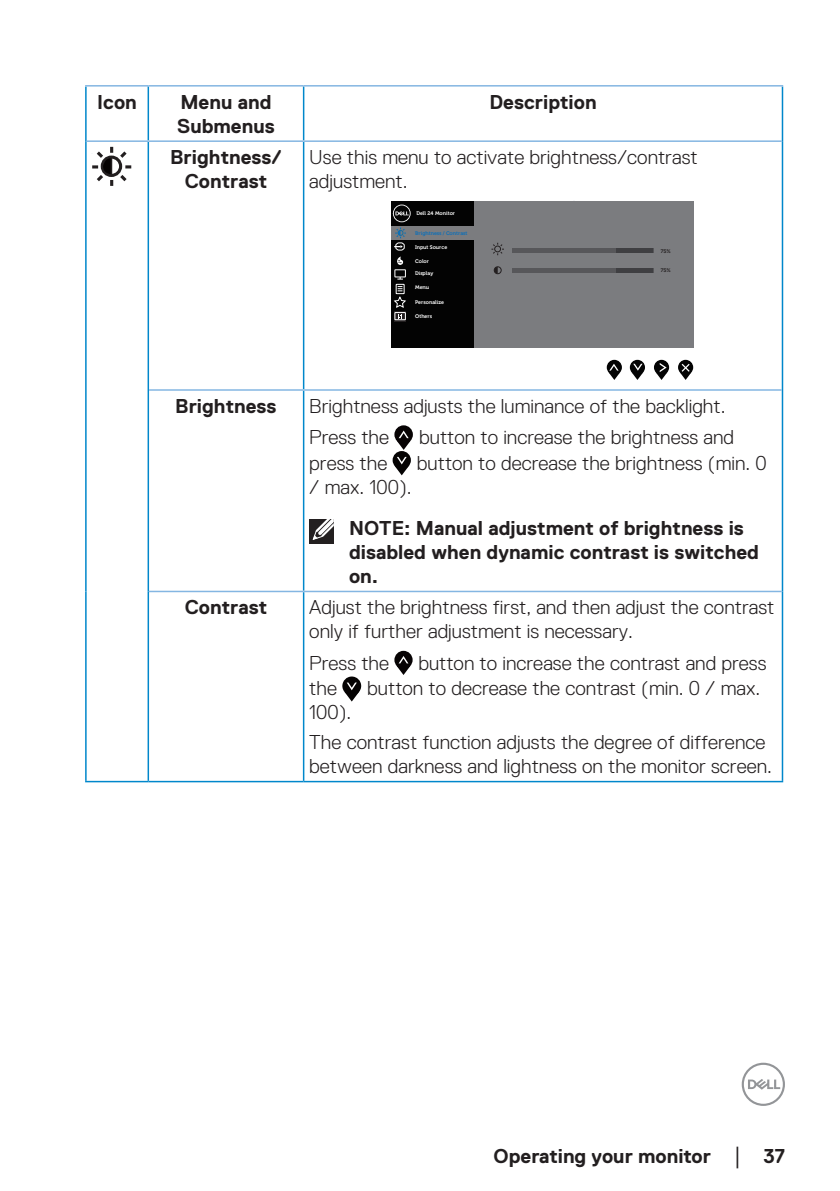
<style>
.page{position:relative;width:840px;height:1191px;background:#fff}
.page>*{position:absolute;margin:0;border:0;box-sizing:border-box;transform-origin:0 0}
.text_OSD_table{font:300 20px/24px "Dell Replica";color:#231f20}
.text{font:700 20px/24px "Dell Replica";color:#231f20}
.text_OSD_table-2{font:700 20px/24px "Dell Replica";color:#231f20}
.t1{font:700 5.2px "Museo For Dell";color:#fff}
.t2{font:700 5.2px "Museo For Dell";color:#0c6fb8}
.t3{font:700 5.2px "Museo For Dell";color:#231f20}
.s1{font-family:"Times New Roman";font-weight:400;font-size:18px}
</style>
<div class="page">
<svg style="left:741px;top:1062px;width:43px;height:44px"></svg>
<hr style="left:85px;top:87px;width:2px;height:54px;background:#0087cb">
<hr style="left:85px;top:85px;width:63px;height:2px;background:#84b6e2">
<hr style="left:147px;top:87px;width:2px;height:53px;background:#0087cb">
<hr style="left:148px;top:85px;width:155px;height:2px;background:#84b6e2">
<hr style="left:303px;top:87px;width:1px;height:53px;background:#0087cb">
<hr style="left:781px;top:87px;width:1px;height:54px;background:#0087cb">
<hr style="left:303px;top:85px;width:479px;height:2px;background:#84b6e2">
<hr style="left:85px;top:141px;width:2px;height:249px;background:#0087cb">
<hr style="left:85px;top:390px;width:2px;height:201px;background:#0087cb">
<hr style="left:85px;top:591px;width:2px;height:190px;background:#0087cb">
<hr style="left:87px;top:140px;width:61px;height:2px;background:#84b6e2">
<hr style="left:147px;top:142px;width:2px;height:248px;background:#0087cb">
<hr style="left:148px;top:140px;width:155px;height:2px;background:#84b6e2">
<hr style="left:303px;top:142px;width:1px;height:247px;background:#0087cb">
<hr style="left:781px;top:141px;width:1px;height:249px;background:#0087cb">
<hr style="left:303px;top:140px;width:478px;height:2px;background:#84b6e2">
<hr style="left:147px;top:390px;width:2px;height:201px;background:#0087cb">
<hr style="left:149px;top:389px;width:154px;height:2px;background:#84b6e2">
<hr style="left:303px;top:391px;width:1px;height:200px;background:#0087cb">
<hr style="left:781px;top:390px;width:1px;height:201px;background:#0087cb">
<hr style="left:303px;top:389px;width:478px;height:2px;background:#84b6e2">
<hr style="left:147px;top:591px;width:2px;height:190px;background:#0087cb">
<hr style="left:149px;top:591px;width:154px;height:1px;background:#84b6e2">
<hr style="left:303px;top:592px;width:1px;height:189px;background:#0087cb">
<hr style="left:781px;top:591px;width:1px;height:190px;background:#0087cb">
<hr style="left:303px;top:591px;width:478px;height:1px;background:#84b6e2">
<hr style="left:85px;top:781px;width:63px;height:1px;background:#0087cb">
<hr style="left:148px;top:781px;width:155px;height:1px;background:#0087cb">
<hr style="left:303px;top:781px;width:479px;height:1px;background:#0087cb">
<svg style="left:92px;top:147px;width:39px;height:39px"></svg>
<div style="left:391px;top:201px;width:302px;height:147px;background:#7b7c7f"></div>
<div style="left:391px;top:201px;width:83px;height:147px;background:#030303"></div>
<svg style="left:394px;top:245px;width:8px;height:3px"></svg>
<div style="left:394px;top:311px;width:11px;height:11px;background:#585556"></div>
<div style="left:394px;top:269px;width:11px;height:8px;border:1px solid #fff"></div>
<svg style="left:397px;top:277px;width:5px;height:3px"></svg>
<div style="left:394px;top:312px;width:11px;height:8px;border:1px solid #fff"></div>
<div style="left:395px;top:284px;width:9px;height:10px;border:1px solid #fff"></div>
<div style="left:391px;top:226px;width:84px;height:13px;background:#7b7c7f"></div>
<svg style="left:395px;top:228px;width:10px;height:10px"></svg>
<div style="left:512px;top:247px;width:140px;height:5px;background:#57575a"></div>
<div style="left:616px;top:247px;width:36px;height:5px;background:#3f3f42"></div>
<div style="left:512px;top:268px;width:140px;height:5px;background:#57575a"></div>
<div style="left:616px;top:268px;width:36px;height:5px;background:#3f3f42"></div>
<svg style="left:491px;top:243px;width:12px;height:12px"></svg>
<div style="left:493px;top:266px;width:8px;height:8px;border:1px solid #231f20;border-radius:50%"></div>
<svg style="left:494px;top:267px;width:3px;height:7px"></svg>
<svg style="left:606px;top:360px;width:15px;height:15px"></svg>
<svg style="left:629px;top:360px;width:15px;height:15px"></svg>
<svg style="left:653px;top:360px;width:15px;height:15px"></svg>
<svg style="left:677px;top:360px;width:15px;height:15px"></svg>
<svg style="left:608px;top:364px;width:11px;height:16px"></svg>
<svg style="left:655px;top:363px;width:12px;height:17px"></svg>
<svg style="left:631px;top:364px;width:12px;height:16px"></svg>
<svg style="left:679px;top:362px;width:12px;height:18px"></svg>
<div style="left:395px;top:242px;width:9px;height:8px;border:1px solid #fff;border-radius:3px"></div>
<svg style="left:397px;top:256px;width:6px;height:9px"></svg>
<svg style="left:393px;top:286px;width:13px;height:33px"></svg>
<svg style="left:392px;top:204px;width:18px;height:18px"></svg>
<svg style="left:394px;top:425px;width:18px;height:19px"></svg>
<svg style="left:396px;top:430px;width:14px;height:20px"></svg>
<div style="left:392px;top:451px;width:18px;height:18px;background:#050303;border-radius:50%"></div>
<svg style="left:394px;top:457px;width:14px;height:18px"></svg>
<div style="left:309px;top:519px;width:24px;height:24px;background:#231f20"></div>
<svg style="left:312px;top:519px;width:22px;height:22px"></svg>
<div style="left:394px;top:651px;width:18px;height:18px;background:#070304;border-radius:50%"></div>
<svg style="left:396px;top:656px;width:14px;height:19px"></svg>
<svg style="left:342px;top:676px;width:19px;height:19px"></svg>
<svg style="left:344px;top:682px;width:15px;height:19px"></svg>
<p class="text_OSD_table-2" style="left:97px;top:90px;width:41px">Icon</p>
<p class="text_OSD_table-2" style="left:177px;top:90px;width:99px">Menu and<br>Submenus</p>
<p class="text_OSD_table-2" style="left:489px;top:90px;width:108px">Description</p>
<p class="text_OSD_table-2" style="left:170px;top:145px;width:113px;text-align:center">Brightness/<br>Contrast</p>
<p class="text_OSD_table" style="left:309px;top:145px;width:390px">Use this menu to activate brightness/contrast adjustment.</p>
<p class="t1" style="left:416px;top:210px;width:40px">Dell 24 Monitor</p>
<p class="t2" style="left:415px;top:230px;width:54px">Brightness / Contrast</p>
<p class="t1" style="left:415px;top:244px;width:34px">Input Source</p>
<p class="t1" style="left:415px;top:258px;width:15px">Color</p>
<p class="t1" style="left:415px;top:271px;width:20px">Display</p>
<p class="t1" style="left:415px;top:313px;width:19px">Others</p>
<p class="t1" style="left:415px;top:284px;width:16px">Menu</p>
<p class="t1" style="left:415px;top:299px;width:30px">Personalize</p>
<p class="t3" style="left:660px;top:249px;width:12px">75%</p>
<p class="t3" style="left:660px;top:267px;width:12px">75%</p>
<p class="text_OSD_table-2" style="left:175px;top:394px;width:103px">Brightness</p>
<p class="text_OSD_table" style="left:309px;top:394px;width:417px">Brightness adjusts the luminance of the backlight.</p>
<p class="text_OSD_table" style="left:309px;top:425px;width:81px">Press the</p>
<p class="text_OSD_table" style="left:419px;top:425px;width:316px">button to increase the brightness and</p>
<p class="text_OSD_table" style="left:309px;top:451px;width:79px">press the</p>
<p class="text_OSD_table" style="left:417px;top:451px;width:351px">button to decrease the brightness (min. 0</p>
<p class="text_OSD_table" style="left:309px;top:475px;width:104px">/ max. 100).</p>
<p class="text" style="left:349px;top:516px;width:411px">NOTE: Manual adjustment of brightness is disabled when dynamic contrast is switched on.</p>
<p class="text_OSD_table-2" style="left:185px;top:595px;width:84px">Contrast</p>
<p class="text_OSD_table" style="left:309px;top:595px;width:466px">Adjust the brightness first, and then adjust the contrast only if further adjustment is necessary.</p>
<p class="text_OSD_table" style="left:309px;top:650px;width:81px">Press the</p>
<p class="text_OSD_table" style="left:418px;top:650px;width:349px">button to increase the contrast and press</p>
<p class="text_OSD_table" style="left:309px;top:676px;width:29px">the</p>
<p class="text_OSD_table" style="left:367px;top:676px;width:394px">button to decrease the contrast (min. 0 / max.</p>
<p class="text_OSD_table" style="left:309px;top:700px;width:44px">100).</p>
<p class="text_OSD_table" style="left:309px;top:730px;width:464px">The contrast function adjusts the degree of difference between darkness and lightness on the monitor screen.</p>
<p class="text" style="left:493px;top:1143px;width:293px">Operating your monitor <span class="s1">│</span> 37</p>
</div>
